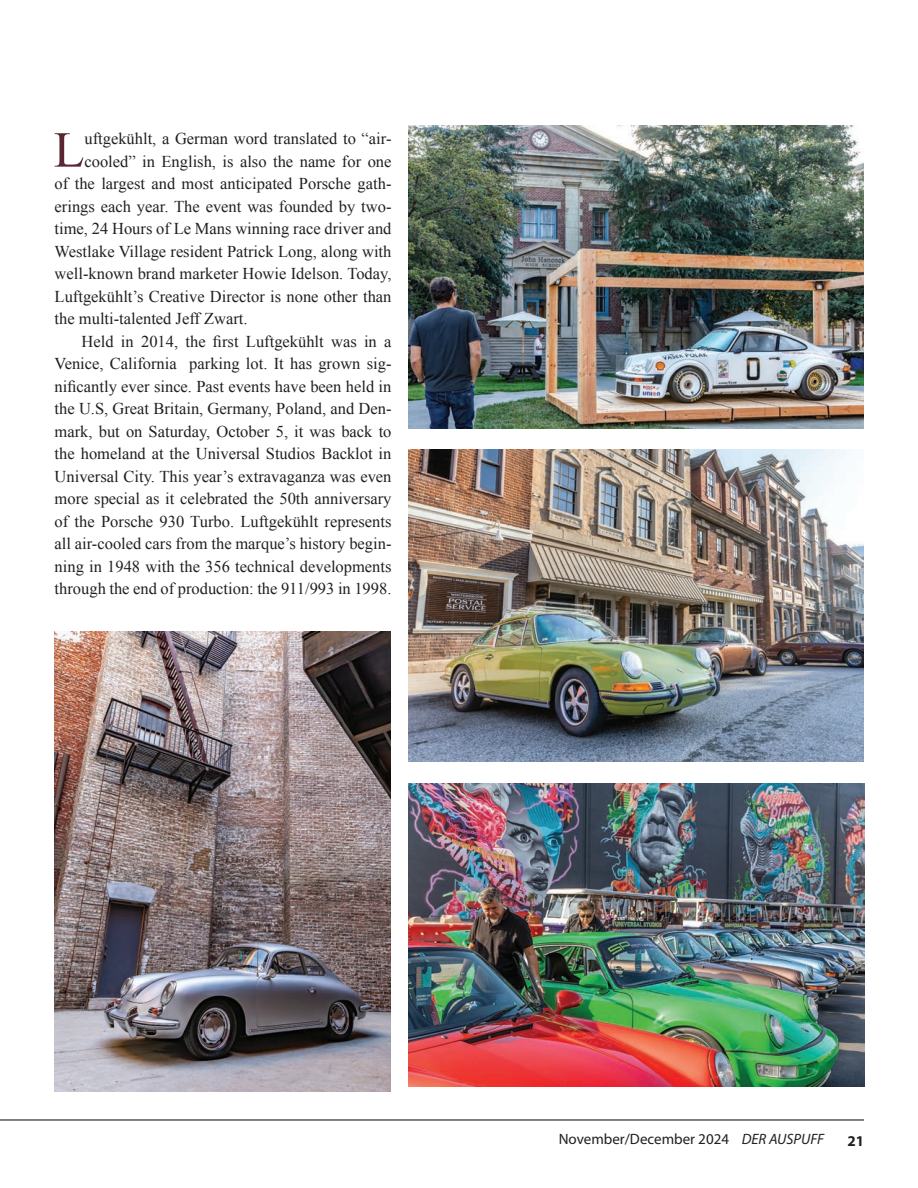
<style>
.page{position:relative;width:918px;height:1188px;background:#fff}
.page>*{position:absolute;margin:0;border:0;box-sizing:border-box;transform-origin:0 0}
.t1{font:50.55px "Times New Roman";color:#592632}
.t2{font:16.5px "Times New Roman";color:#231f20}
.t3{font:15px "Myriad Pro";color:#231f20}
.t4{font:700 15px "Myriad Pro";color:#231f20}
.s1{font-style:italic}
</style>
<div class="page">
<hr style="left:0;top:1119px;width:864px;height:2px;background:#231f20">
<img style="left:409px;top:125px;width:455px;height:303px">
<img style="left:409px;top:449px;width:455px;height:312px">
<img style="left:409px;top:784px;width:455px;height:303px">
<img style="left:54px;top:632px;width:337px;height:460px">
<h1 class="t1" style="left:54px;top:116px;width:32px">L</h1>
<p class="t2" style="left:84px;top:128px;width:309px">uftgekühlt, a German word translated to “air-</p>
<p class="t2" style="left:84px;top:150px;width:309px">cooled” in English, is also the name for one</p>
<p class="t2" style="left:55px;top:173px;width:338px">of the largest and most anticipated Porsche gath-</p>
<p class="t2" style="left:55px;top:195px;width:338px">erings each year. The event was founded by two-</p>
<p class="t2" style="left:55px;top:218px;width:338px">time, 24 Hours of Le Mans winning race driver and</p>
<p class="t2" style="left:55px;top:240px;width:338px">Westlake Village resident Patrick Long, along with</p>
<p class="t2" style="left:55px;top:263px;width:338px">well-known brand marketer Howie Idelson. Today,</p>
<p class="t2" style="left:55px;top:285px;width:338px">Luftgekühlt’s Creative Director is none other than</p>
<p class="t2" style="left:55px;top:308px;width:195px">the multi-talented Jeff Zwart.</p>
<p class="t2" style="left:82px;top:330px;width:311px">Held in 2014, the first Luftgekühlt was in a</p>
<p class="t2" style="left:55px;top:353px;width:338px">Venice, California parking lot. It has grown sig-</p>
<p class="t2" style="left:55px;top:375px;width:338px">nificantly ever since. Past events have been held in</p>
<p class="t2" style="left:55px;top:398px;width:338px">the U.S, Great Britain, Germany, Poland, and Den-</p>
<p class="t2" style="left:55px;top:420px;width:338px">mark, but on Saturday, October 5, it was back to</p>
<p class="t2" style="left:55px;top:443px;width:338px">the homeland at the Universal Studios Backlot in</p>
<p class="t2" style="left:55px;top:465px;width:338px">Universal City. This year’s extravaganza was even</p>
<p class="t2" style="left:55px;top:488px;width:338px">more special as it celebrated the 50th anniversary</p>
<p class="t2" style="left:55px;top:510px;width:338px">of the Porsche 930 Turbo. Luftgekühlt represents</p>
<p class="t2" style="left:55px;top:533px;width:338px">all air-cooled cars from the marque’s history begin-</p>
<p class="t2" style="left:55px;top:555px;width:338px">ning in 1948 with the 356 technical developments</p>
<p class="t2" style="left:55px;top:578px;width:338px">through the end of production: the 911/993 in 1998.</p>
<p class="t3" style="left:559px;top:1130px;width:267px">November/December 2024 <span class="s1">DER AUSPUFF</span></p>
<p class="t4" style="left:847px;top:1131px;width:18px">21</p>
</div>
